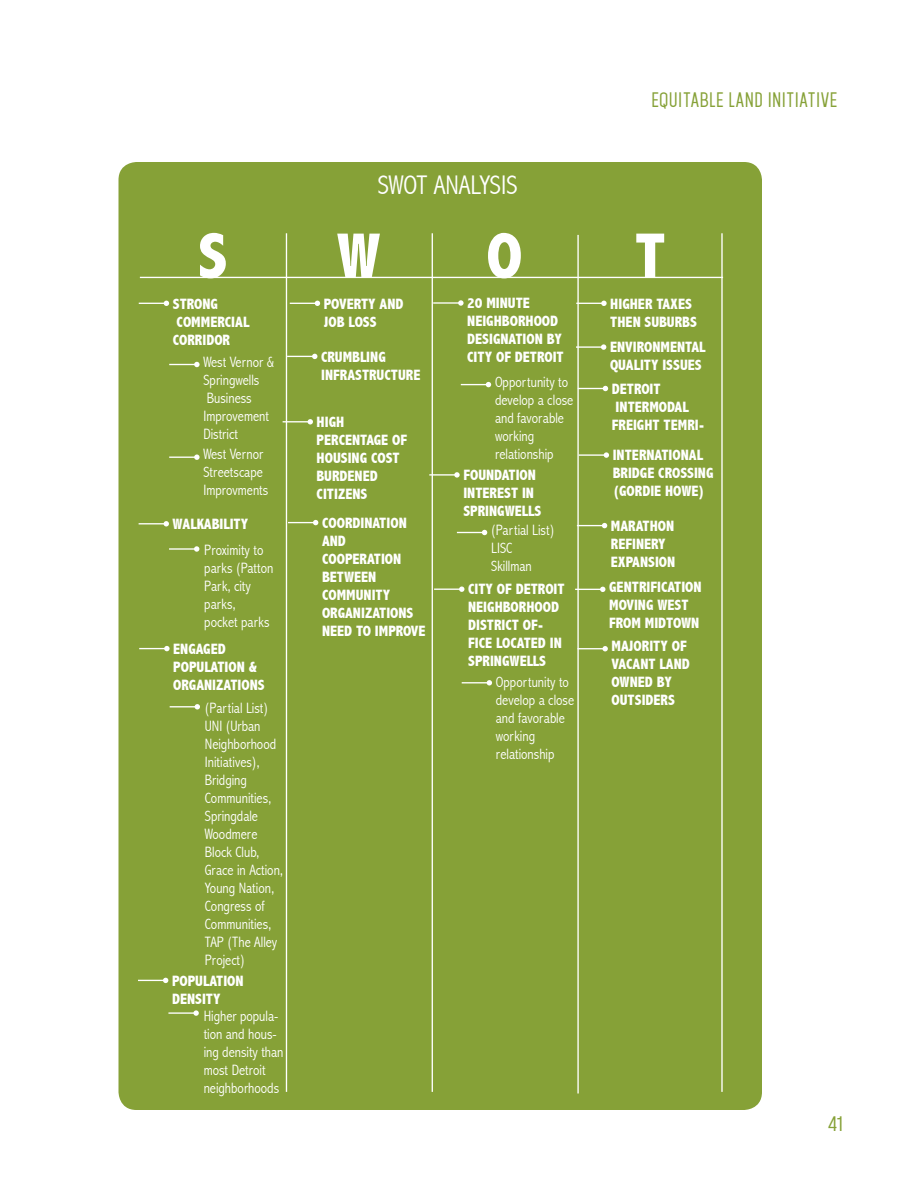
<style>
.page{position:relative;width:918px;height:1188px;background:#fff}
.page>*{position:absolute;margin:0;border:0;box-sizing:border-box;transform-origin:0 0}
.t1{font:800 condensed 64.8px "Abadi";color:#fff}
.t2{font:300 condensed 27px "Abadi";letter-spacing:-.005em;color:#fff}
.t3{font:600 18px "Mohave";letter-spacing:.05em;color:#86a137}
.t4{font:600 18px "Mohave";letter-spacing:.05em;color:#86a137;scale:1.09 1}
.t5{font:800 condensed 15px/18px "Abadi";color:#fff}
.t6{font:300 condensed 15px/18px "Abadi";color:#fff}
</style>
<div class="page">
<div style="left:118px;top:162px;width:644px;height:948px;background:#86a137;border-radius:18px"></div>
<hr style="left:140px;top:277px;width:583px;height:1px;background:#fff">
<hr style="left:286px;top:233px;width:1px;height:859px;background:#fff">
<hr style="left:432px;top:233px;width:1px;height:859px;background:#fff">
<hr style="left:577px;top:235px;width:2px;height:859px;background:#fff">
<hr style="left:721px;top:233px;width:2px;height:859px;background:#fff">
<svg style="left:139px;top:301px;width:30px;height:5px"></svg>
<svg style="left:169px;top:362px;width:31px;height:5px"></svg>
<svg style="left:169px;top:455px;width:31px;height:5px"></svg>
<svg style="left:139px;top:521px;width:30px;height:5px"></svg>
<hr style="left:169px;top:548px;width:28px;height:2px;background:#fff">
<svg style="left:194px;top:546px;width:5px;height:6px"></svg>
<svg style="left:290px;top:301px;width:30px;height:5px"></svg>
<svg style="left:287px;top:354px;width:30px;height:5px"></svg>
<hr style="left:433px;top:302px;width:28px;height:2px;background:#fff">
<svg style="left:458px;top:300px;width:6px;height:6px"></svg>
<svg style="left:461px;top:382px;width:30px;height:5px"></svg>
<hr style="left:429px;top:474px;width:28px;height:2px;background:#fff">
<svg style="left:454px;top:472px;width:6px;height:6px"></svg>
<svg style="left:457px;top:530px;width:30px;height:5px"></svg>
<svg style="left:576px;top:301px;width:31px;height:5px"></svg>
<hr style="left:576px;top:346px;width:28px;height:2px;background:#fff">
<svg style="left:601px;top:344px;width:5px;height:6px"></svg>
<svg style="left:578px;top:386px;width:30px;height:5px"></svg>
<hr style="left:579px;top:454px;width:27px;height:2px;background:#fff">
<svg style="left:604px;top:452px;width:5px;height:6px"></svg>
<svg style="left:577px;top:523px;width:30px;height:5px"></svg>
<svg style="left:139px;top:646px;width:31px;height:5px"></svg>
<svg style="left:170px;top:704px;width:30px;height:6px"></svg>
<svg style="left:138px;top:978px;width:30px;height:5px"></svg>
<hr style="left:168px;top:1012px;width:28px;height:2px;background:#fff">
<svg style="left:193px;top:1010px;width:6px;height:6px"></svg>
<svg style="left:283px;top:419px;width:30px;height:5px"></svg>
<svg style="left:288px;top:520px;width:30px;height:5px"></svg>
<svg style="left:434px;top:587px;width:30px;height:5px"></svg>
<svg style="left:462px;top:680px;width:30px;height:6px"></svg>
<svg style="left:575px;top:587px;width:30px;height:5px"></svg>
<svg style="left:578px;top:646px;width:30px;height:5px"></svg>
<p class="t2" style="left:378px;top:170px;width:142px">SWOT ANALYSIS</p>
<p class="t3" style="left:652px;top:89px;width:187px">EQUITABLE LAND INITIATIVE</p>
<p class="t1" style="left:198px;top:219px;width:31px">S</p>
<p class="t1" style="left:337px;top:219px;width:45px">W</p>
<p class="t1" style="left:487px;top:219px;width:37px">O</p>
<p class="t1" style="left:635px;top:219px;width:33px">T</p>
<p class="t5" style="left:173px;top:295px;width:47px">STRONG</p>
<p class="t5" style="left:177px;top:313px;width:74px">COMMERCIAL</p>
<p class="t5" style="left:173px;top:331px;width:59px">CORRIDOR</p>
<p class="t6" style="left:203px;top:353px;width:72px">West Vernor &amp;</p>
<p class="t6" style="left:203px;top:371px;width:57px">Springwells</p>
<p class="t6" style="left:207px;top:389px;width:46px">Business</p>
<p class="t6" style="left:203px;top:407px;width:67px">Improvement</p>
<p class="t6" style="left:203px;top:425px;width:36px">District</p>
<p class="t6" style="left:203px;top:445px;width:62px">West Vernor</p>
<p class="t6" style="left:203px;top:463px;width:61px">Streetscape</p>
<p class="t6" style="left:203px;top:481px;width:66px">Improvments</p>
<p class="t5" style="left:173px;top:515px;width:77px">WALKABILITY</p>
<p class="t6" style="left:204px;top:541px;width:71px">Proximity to parks (Patton</p>
<p class="t6" style="left:204px;top:577px;width:48px">Park, city parks,</p>
<p class="t6" style="left:204px;top:613px;width:67px">pocket parks</p>
<p class="t5" style="left:467px;top:294px;width:64px">20 MINUTE</p>
<p class="t5" style="left:467px;top:312px;width:92px">NEIGHBORHOOD</p>
<p class="t5" style="left:467px;top:330px;width:98px">DESIGNATION BY<br>CITY OF DETROIT</p>
<p class="t6" style="left:495px;top:373px;width:80px">Opportunity to develop a close and favorable working</p>
<p class="t6" style="left:495px;top:445px;width:60px">relationship</p>
<p class="t5" style="left:463px;top:466px;width:74px">FOUNDATION</p>
<p class="t5" style="left:463px;top:484px;width:72px">INTEREST IN</p>
<p class="t5" style="left:463px;top:502px;width:79px">SPRINGWELLS</p>
<p class="t6" style="left:491px;top:521px;width:65px">(Partial List)</p>
<p class="t6" style="left:491px;top:539px;width:23px">LISC</p>
<p class="t6" style="left:491px;top:557px;width:42px">Skillman</p>
<p class="t5" style="left:324px;top:295px;width:81px">POVERTY AND<br>JOB LOSS</p>
<p class="t5" style="left:321px;top:348px;width:66px">CRUMBLING</p>
<p class="t5" style="left:321px;top:366px;width:101px">INFRASTRUCTURE</p>
<p class="t5" style="left:610px;top:295px;width:83px">HIGHER TAXES</p>
<p class="t5" style="left:610px;top:313px;width:88px">THEN SUBURBS</p>
<p class="t5" style="left:610px;top:338px;width:97px">ENVIRONMENTAL</p>
<p class="t5" style="left:610px;top:356px;width:93px">QUALITY ISSUES</p>
<p class="t5" style="left:612px;top:380px;width:50px">DETROIT</p>
<p class="t5" style="left:612px;top:398px;width:94px">INTERMODAL<br>FREIGHT TEMRI-</p>
<p class="t5" style="left:613px;top:446px;width:102px">INTERNATIONAL<br>BRIDGE CROSSING (GORDIE HOWE)</p>
<p class="t5" style="left:611px;top:517px;width:65px">MARATHON</p>
<p class="t5" style="left:611px;top:535px;width:56px">REFINERY</p>
<p class="t5" style="left:611px;top:553px;width:66px">EXPANSION</p>
<p class="t5" style="left:317px;top:413px;width:29px">HIGH</p>
<p class="t5" style="left:317px;top:431px;width:92px">PERCENTAGE OF<br>HOUSING COST<br>BURDENED</p>
<p class="t5" style="left:317px;top:485px;width:52px">CITIZENS</p>
<p class="t5" style="left:322px;top:514px;width:86px">COORDINATION<br>AND</p>
<p class="t5" style="left:322px;top:550px;width:81px">COOPERATION<br>BETWEEN</p>
<p class="t5" style="left:322px;top:586px;width:70px">COMMUNITY</p>
<p class="t5" style="left:322px;top:604px;width:105px">ORGANIZATIONS<br>NEED TO IMPROVE</p>
<p class="t5" style="left:609px;top:578px;width:94px">GENTRIFICATION<br>MOVING WEST<br>FROM MIDTOWN</p>
<p class="t5" style="left:612px;top:637px;width:80px">MAJORITY OF<br>VACANT LAND<br>OWNED BY</p>
<p class="t5" style="left:612px;top:691px;width:65px">OUTSIDERS</p>
<p class="t5" style="left:468px;top:580px;width:98px">CITY OF DETROIT<br>NEIGHBORHOOD<br>DISTRICT OF-<br>FICE LOCATED IN<br>SPRINGWELLS</p>
<p class="t6" style="left:496px;top:673px;width:80px">Opportunity to develop a close and favorable working</p>
<p class="t6" style="left:496px;top:745px;width:60px">relationship</p>
<p class="t5" style="left:173px;top:640px;width:54px">ENGAGED</p>
<p class="t5" style="left:173px;top:658px;width:85px">POPULATION &amp;</p>
<p class="t5" style="left:173px;top:676px;width:93px">ORGANIZATIONS</p>
<p class="t6" style="left:205px;top:699px;width:65px">(Partial List)</p>
<p class="t6" style="left:205px;top:717px;width:73px">UNI (Urban<br>Neighborhood<br>Initiatives),</p>
<p class="t6" style="left:205px;top:771px;width:44px">Bridging</p>
<p class="t6" style="left:205px;top:789px;width:68px">Communities,</p>
<p class="t6" style="left:205px;top:807px;width:56px">Springdale<br>Woodmere<br>Block Club,</p>
<p class="t6" style="left:205px;top:861px;width:80px">Grace in Action,</p>
<p class="t6" style="left:205px;top:879px;width:71px">Young Nation,</p>
<p class="t6" style="left:205px;top:897px;width:68px">Congress of<br>Communities,</p>
<p class="t6" style="left:205px;top:933px;width:74px">TAP (The Alley<br>Project)</p>
<p class="t5" style="left:172px;top:972px;width:73px">POPULATION</p>
<p class="t5" style="left:172px;top:990px;width:50px">DENSITY</p>
<p class="t6" style="left:204px;top:1007px;width:81px">Higher popula&shy;tion and hous&shy;ing density than most Detroit neighborhoods</p>
<p class="t4" style="left:828px;top:1113px;width:15px">41</p>
</div>
